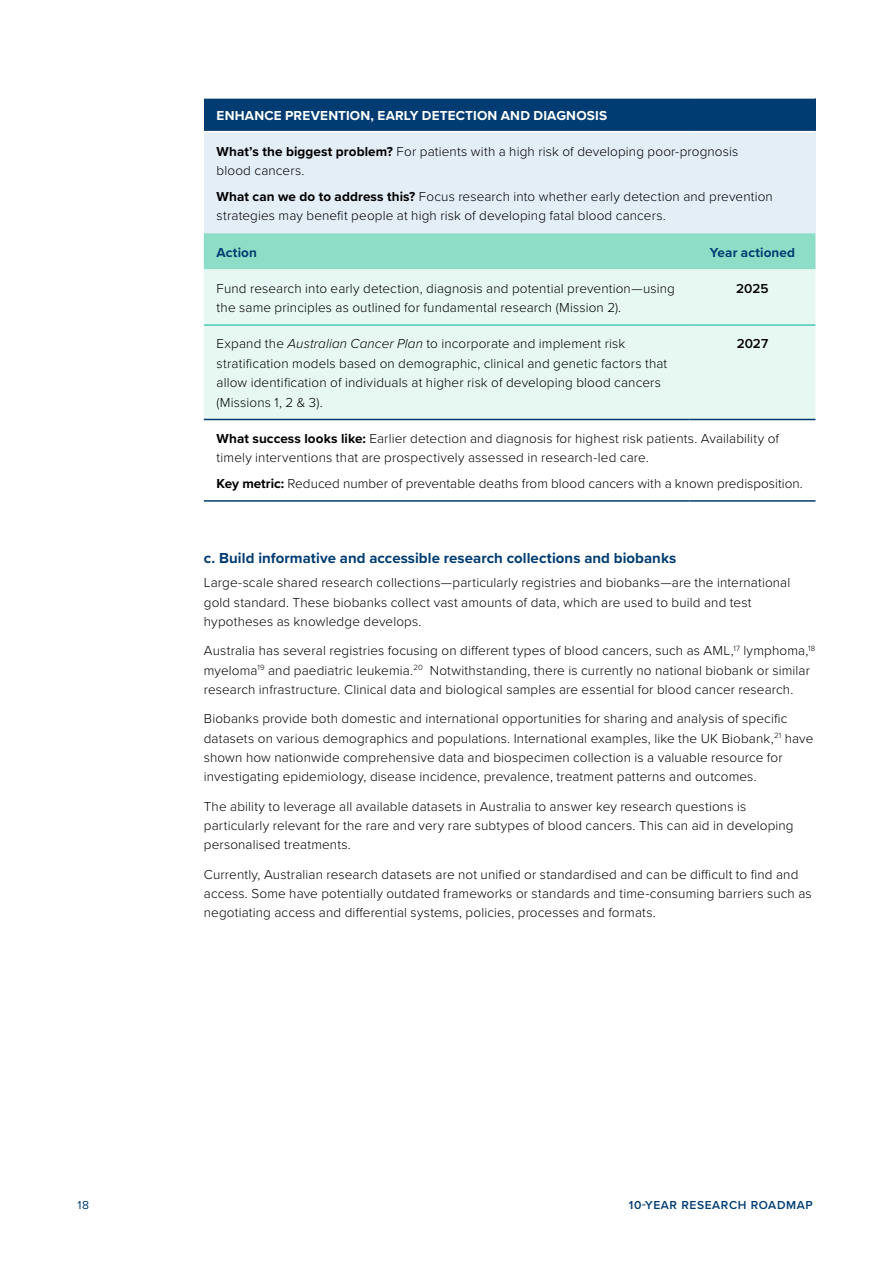
<style>
.page{position:relative;width:893px;height:1263px;background:#fff}
.page>*{position:absolute;margin:0;border:0;box-sizing:border-box;transform-origin:0 0}
.t1{font:700 15px "Proxima Nova";letter-spacing:.005em;color:#003c71}
.t2{font:300 13.5px/19.5px "Proxima Nova";letter-spacing:.01em;color:#000}
.t3{font:700 13.5px "Proxima Nova";letter-spacing:.015em;color:#fff}
.t4{font:700 13.5px "Proxima Nova";letter-spacing:.01em;color:#003c71}
.t5{font:600 13.5px "Proxima Nova";color:#000}
.t6{font:600 12px "Proxima Nova";letter-spacing:.05em;color:#003c71}
.t7{font:12px "Proxima Nova";color:#003c71}
.s1{font-weight:700}
.s2{font-style:italic}
</style>
<div class="page">
<div style="left:204px;top:98px;width:611px;height:34px;background:#003c71"></div>
<div style="left:204px;top:132px;width:611px;height:101px;background:#e4eef7"></div>
<div style="left:204px;top:233px;width:611px;height:36px;background:#8eddc6"></div>
<div style="left:204px;top:269px;width:611px;height:150px;background:#e7f8f3"></div>
<hr style="left:204px;top:325px;width:485px;height:1px;background:#00b498">
<hr style="left:689px;top:325px;width:126px;height:1px;background:#00b498">
<hr style="left:204px;top:97px;width:485px;height:2px;background:#fff">
<hr style="left:689px;top:97px;width:126px;height:2px;background:#fff">
<hr style="left:204px;top:131px;width:485px;height:1px;background:#fff">
<hr style="left:689px;top:131px;width:126px;height:1px;background:#fff">
<hr style="left:204px;top:419px;width:485px;height:1px;background:#003c71">
<hr style="left:689px;top:419px;width:126px;height:1px;background:#003c71">
<hr style="left:204px;top:500px;width:485px;height:2px;background:#003c71">
<hr style="left:689px;top:500px;width:126px;height:2px;background:#003c71">
<p class="t3" style="left:217px;top:106px;width:392px">ENHANCE PREVENTION, EARLY DETECTION AND DIAGNOSIS</p>
<p class="t2" style="left:217px;top:141px;width:523px"><span class="s1">What’s the biggest problem?</span> For patients with a high risk of developing poor-prognosis blood cancers.</p>
<p class="t2" style="left:217px;top:186px;width:558px"><span class="s1">What can we do to address this?</span> Focus research into whether early detection and prevention strategies may benefit people at high risk of developing fatal blood cancers.</p>
<p class="t4" style="left:217px;top:242px;width:42px">Action</p>
<p class="t4" style="left:710px;top:242px;width:87px">Year actioned</p>
<p class="t2" style="left:217px;top:278px;width:460px">Fund research into early detection, diagnosis and potential prevention—using the same principles as outlined for fundamental research (Mission 2).</p>
<p class="t5" style="left:736px;top:278px;width:34px">2025</p>
<p class="t2" style="left:217px;top:333px;width:452px">Expand the <span class="s2">Australian Cancer Plan</span> to incorporate and implement risk stratification models based on demographic, clinical and genetic factors that allow identification of individuals at higher risk of developing blood cancers (Missions 1, 2 &amp; 3).</p>
<p class="t5" style="left:737px;top:334px;width:33px">2027</p>
<p class="t2" style="left:217px;top:428px;width:564px"><span class="s1">What success looks like:</span> Earlier detection and diagnosis for highest risk patients. Availability of timely interventions that are prospectively assessed in research-led care.</p>
<p class="t2" style="left:217px;top:473px;width:588px"><span class="s1">Key metric:</span> Reduced number of preventable deaths from blood cancers with a known predisposition.</p>
<p class="t1" style="left:204px;top:547px;width:474px">c. Build informative and accessible research collections and biobanks</p>
<p class="t2" style="left:204px;top:572px;width:588px">Large-scale shared research collections—particularly registries and biobanks—are the international gold standard. These biobanks collect vast amounts of data, which are used to build and test hypotheses as knowledge develops.</p>
<p class="t2" style="left:204px;top:640px;width:613px">Australia has several registries focusing on different types of blood cancers, such as AML,<sup>17</sup> lymphoma,<sup>18 </sup>myeloma<sup>19</sup> and paediatric leukemia.<sup>20</sup> Notwithstanding, there is currently no national biobank or similar research infrastructure. Clinical data and biological samples are essential for blood cancer research.</p>
<p class="t2" style="left:204px;top:708px;width:611px">Biobanks provide both domestic and international opportunities for sharing and analysis of specific datasets on various demographics and populations. International examples, like the UK Biobank,<sup>21</sup> have shown how nationwide comprehensive data and biospecimen collection is a valuable resource for investigating epidemiology, disease incidence, prevalence, treatment patterns and outcomes.</p>
<p class="t2" style="left:204px;top:795px;width:591px">The ability to leverage all available datasets in Australia to answer key research questions is particularly relevant for the rare and very rare subtypes of blood cancers. This can aid in developing personalised treatments.</p>
<p class="t2" style="left:204px;top:863px;width:609px">Currently, Australian research datasets are not unified or standardised and can be difficult to find and access. Some have potentially outdated frameworks or standards and time-consuming barriers such as negotiating access and differential systems, policies, processes and formats.</p>
<p class="t7" style="left:78px;top:1195px;width:13px">18</p>
<p class="t6" style="left:629px;top:1195px;width:185px">10-YEAR RESEARCH ROADMAP</p>
</div>
